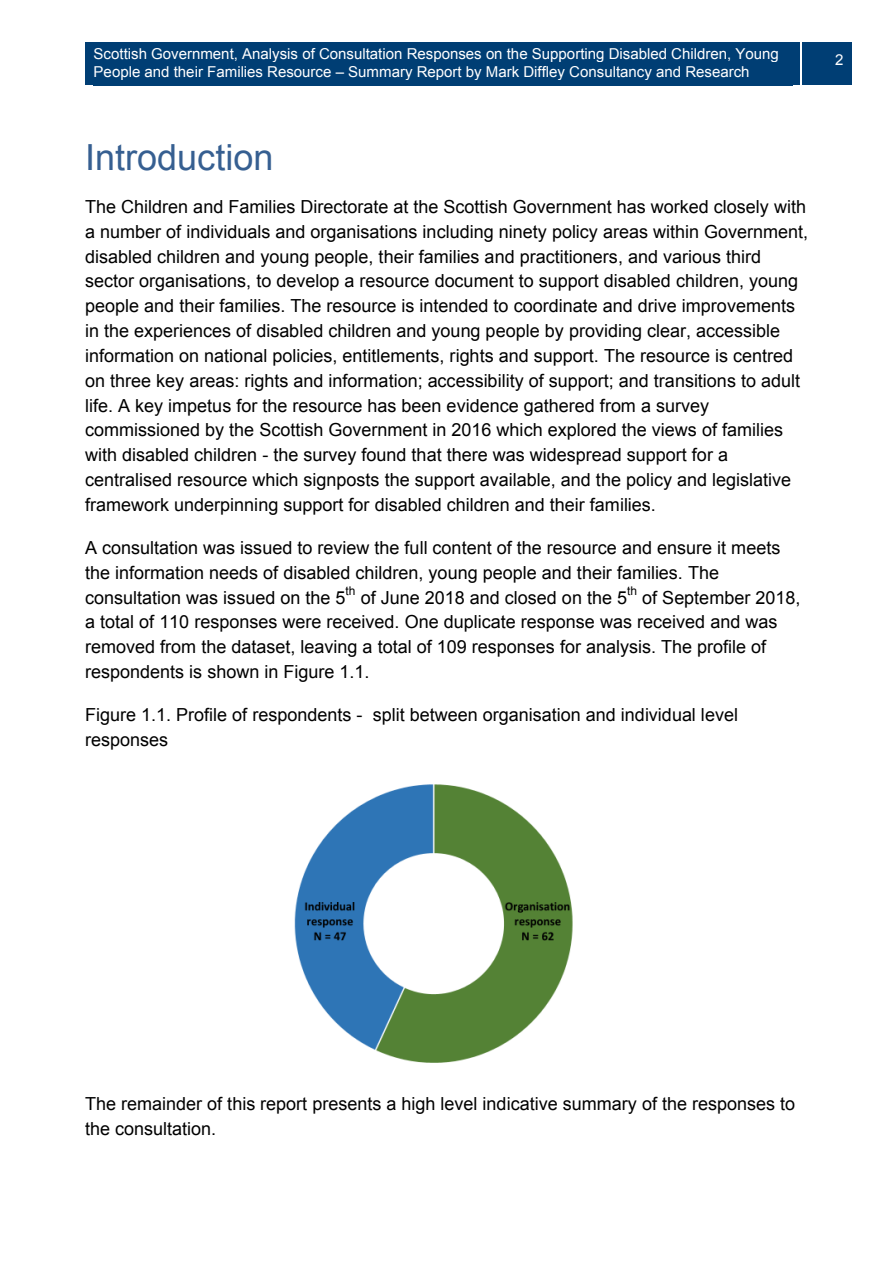
<style>
.page{position:relative;width:894px;height:1263px;background:#fff}
.page>*{position:absolute;margin:0;border:0;box-sizing:border-box;transform-origin:0 0}
.t1{font:36px "Arial";color:#365f91}
.t2{font:18px/24.9px "Arial";color:#000}
.t3{font:15px/17.2px "Arial";color:#fff}
.t4{font:12px "Arial";color:#000}
</style>
<div class="page">
<div style="left:85px;top:43px;width:715px;height:42px;background:#003e74"></div>
<div style="left:801px;top:43px;width:50px;height:42px;background:#003e74"></div>
<img style="left:294px;top:784px;width:279px;height:279px">
<p class="t3" style="left:94px;top:46px;width:686px">Scottish Government, Analysis of Consultation Responses on the Supporting Disabled Children, Young<br>People and their Families Resource – Summary Report by Mark Diffley Consultancy and Research</p>
<p class="t3" style="left:834px;top:51px;width:10px">2</p>
<h1 class="t1" style="left:85px;top:138px;width:190px">Introduction</h1>
<p class="t2" style="left:85px;top:194px;width:724px">The Children and Families Directorate at the Scottish Government has worked closely with a number of individuals and organisations including ninety policy areas within Government, disabled children and young people, their families and practitioners, and various third sector organisations, to develop a resource document to support disabled children, young people and their families. The resource is intended to coordinate and drive improvements in the experiences of disabled children and young people by providing clear, accessible information on national policies, entitlements, rights and support. The resource is centred on three key areas: rights and information; accessibility of support; and transitions to adult life. A key impetus for the resource has been evidence gathered from a survey commissioned by the Scottish Government in 2016 which explored the views of families with disabled children - the survey found that there was widespread support for a centralised resource which signposts the support available, and the policy and legislative framework underpinning support for disabled children and their families.</p>
<p class="t2" style="left:85px;top:535px;width:696px">A consultation was issued to review the full content of the resource and ensure it meets the information needs of disabled children, young people and their families. The consultation was issued on the 5</p>
<p class="t4" style="left:345px;top:584px;width:11px">th</p>
<p class="t2" style="left:360px;top:585px;width:268px">of June 2018 and closed on the 5</p>
<p class="t4" style="left:627px;top:584px;width:11px">th</p>
<p class="t2" style="left:85px;top:585px;width:716px;text-indent:557px">of September 2018, a total of 110 responses were received. One duplicate response was received and was removed from the dataset, leaving a total of 109 responses for analysis. The profile of respondents is shown in Figure 1.1.</p>
<p class="t2" style="left:85px;top:702px;width:654px">Figure 1.1. Profile of respondents - split between organisation and individual level responses</p>
<p class="t2" style="left:85px;top:1091px;width:711px">The remainder of this report presents a high level indicative summary of the responses to the consultation.</p>
</div>
